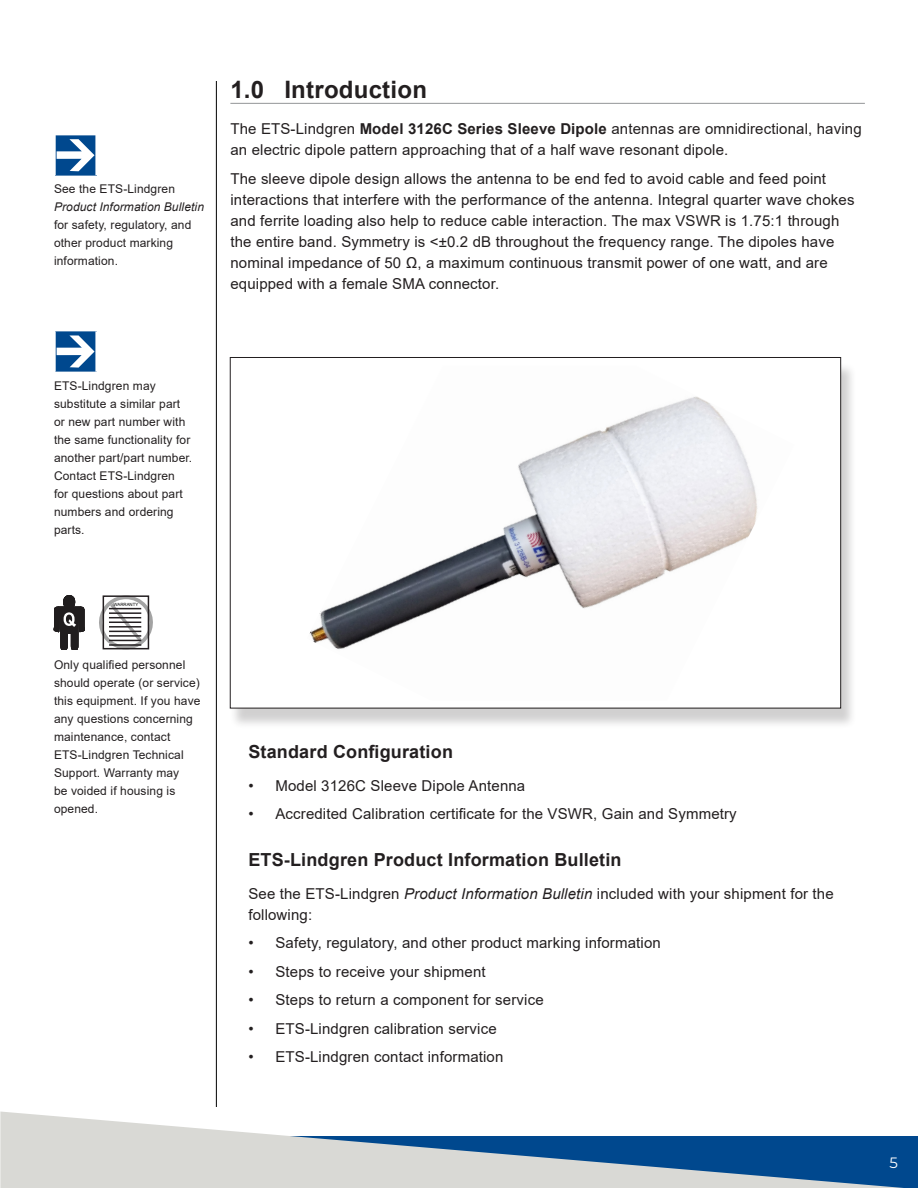
<style>
.page{position:relative;width:918px;height:1188px;background:#fff}
.page>*{position:absolute;margin:0;border:0;box-sizing:border-box;transform-origin:0 0}
.Header_1{font:700 24px "Arial";letter-spacing:.01em;color:#231f20}
.Header_2{font:700 18px "Arial";letter-spacing:.01em;color:#231f20}
.Body_Text_1{font:15px/21px "Arial";letter-spacing:.01em;color:#231f20}
.Indented_Body_Text_2{font:15px/21px "Arial";letter-spacing:.01em;color:#231f20}
.t1{font:15px "Montserrat";color:#fff}
.Product_Name{font:12px/18px "Arial";letter-spacing:.01em;color:#231f20}
.Body_Text_1-2{font:12px/18px "Arial";letter-spacing:.01em;color:#231f20}
.t2{font:4.35px "Arial";color:#000}
.s1{font-style:italic}
.s2{font-weight:700}
</style>
<div class="page">
<svg style="left:0;top:1112px;width:914px;height:76px;fill:#d9d9d5"></svg>
<hr style="left:216px;top:81px;width:1px;height:1026px;background:#000">
<svg style="left:99px;top:595px;width:54px;height:54px"></svg>
<div style="left:103px;top:595px;width:46px;height:54px;border:2px solid #241f21"></div>
<hr style="left:109px;top:608px;width:32px;height:1px;background:#241f21">
<hr style="left:109px;top:612px;width:32px;height:2px;background:#241f21">
<hr style="left:109px;top:617px;width:32px;height:1px;background:#241f21">
<hr style="left:109px;top:622px;width:32px;height:1px;background:#241f21">
<hr style="left:109px;top:626px;width:32px;height:2px;background:#241f21">
<hr style="left:109px;top:631px;width:32px;height:1px;background:#241f21">
<hr style="left:109px;top:635px;width:32px;height:2px;background:#241f21">
<hr style="left:109px;top:640px;width:32px;height:1px;background:#241f21">
<hr style="left:109px;top:644px;width:32px;height:2px;background:#241f21">
<svg style="left:53px;top:595px;width:32px;height:55px"></svg>
<svg style="left:55px;top:135px;width:42px;height:41px"></svg>
<svg style="left:55px;top:331px;width:42px;height:41px"></svg>
<hr style="left:230px;top:103px;width:635px;height:1px;background:#939598">
<div style="left:229px;top:362px;width:628px;height:367px;background:#231f20;opacity:.21"></div>
<div style="left:230px;top:357px;width:611px;height:351px;background:#fff"></div>
<img style="left:309px;top:396px;width:449px;height:254px">
<p class="Product_Name" style="left:54px;top:180px;width:152px">See the ETS-Lindgren<br><span class="s1">Product Information Bulletin </span>for safety, regulatory, and other product marking information.</p>
<p class="Header_1" style="left:230px;top:73px;width:198px">1.0 Introduction</p>
<p class="Body_Text_1" style="left:230px;top:119px;width:633px">The ETS-Lindgren <span class="s2">Model 3126C Series Sleeve Dipole</span> antennas are omnidirectional, having an electric dipole pattern approaching that of a half wave resonant dipole.</p>
<p class="Body_Text_1" style="left:230px;top:168px;width:626px">The sleeve dipole design allows the antenna to be end fed to avoid cable and feed point interactions that interfere with the performance of the antenna. Integral quarter wave chokes and ferrite loading also help to reduce cable interaction. The max VSWR is 1.75:1 through the entire band. Symmetry is &lt;±0.2 dB throughout the frequency range. The dipoles have nominal impedance of 50 Ω, a maximum continuous transmit power of one watt, and are equipped with a female SMA connector.</p>
<p class="Product_Name" style="left:54px;top:376px;width:140px">ETS-Lindgren may substitute a similar part or new part number with the same functionality for another part/part number.<br>Contact ETS-Lindgren<br>for questions about part numbers and ordering parts.</p>
<p class="t2" style="left:114px;top:602px;width:26px">WARRANTY</p>
<p class="Body_Text_1-2" style="left:54px;top:655px;width:148px">Only qualified personnel should operate (or service) this equipment. If you have any questions concerning maintenance, contact<br>ETS-Lindgren Technical<br>Support. Warranty may<br>be voided if housing is opened.</p>
<p class="Header_2" style="left:248px;top:739px;width:206px">Standard Configuration</p>
<p class="Body_Text_1" style="left:248px;top:775px;width:278px">• Model 3126C Sleeve Dipole Antenna</p>
<p class="Body_Text_1" style="left:248px;top:803px;width:490px">• Accredited Calibration certificate for the VSWR, Gain and Symmetry</p>
<p class="Header_2" style="left:248px;top:847px;width:375px">ETS-Lindgren Product Information Bulletin</p>
<p class="Indented_Body_Text_2" style="left:248px;top:883px;width:587px">See the ETS-Lindgren <span class="s1">Product Information Bulletin</span> included with your shipment for the following:</p>
<p class="Body_Text_1" style="left:248px;top:932px;width:414px">• Safety, regulatory, and other product marking information</p>
<p class="Body_Text_1" style="left:248px;top:961px;width:239px">• Steps to receive your shipment</p>
<p class="Body_Text_1" style="left:248px;top:989px;width:297px">• Steps to return a component for service</p>
<p class="Body_Text_1" style="left:248px;top:1018px;width:250px">• ETS-Lindgren calibration service</p>
<p class="Body_Text_1" style="left:248px;top:1046px;width:257px">• ETS-Lindgren contact information</p>
<p class="t1" style="left:889px;top:1153px;width:10px">5</p>
</div>
